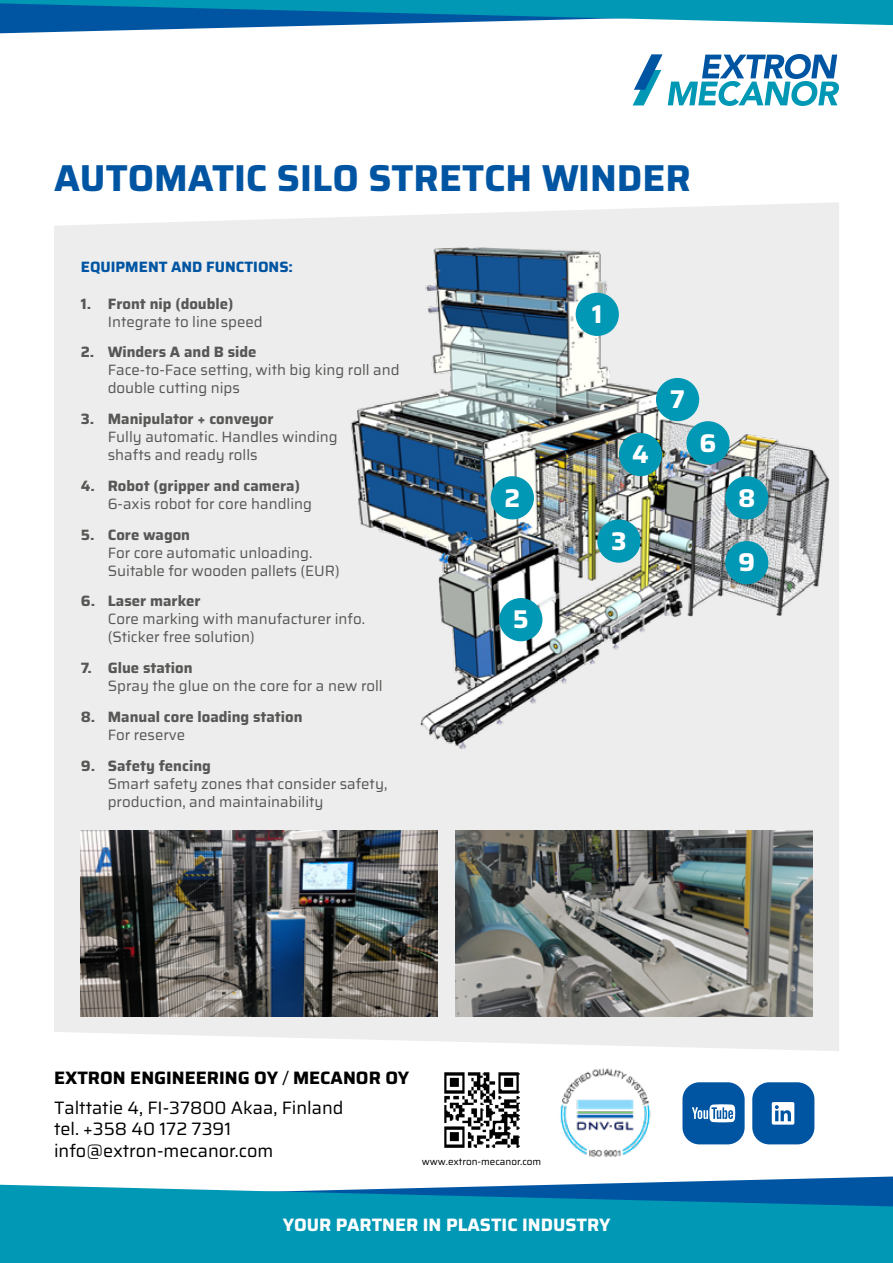
<style>
.page{position:relative;width:893px;height:1263px;background:#fff}
.page>*{position:absolute;margin:0;border:0;box-sizing:border-box;transform-origin:0 0}
.t1{font:700 37.5px "Saira";color:#0055a3}
.t2{font:700 25.65px "Saira";color:#fff}
.t3{font:18px/30.2px "Saira";color:#000}
.t4{font:700 18px "Saira";color:#fff}
.t5{font:15px/18px "Saira";color:#575756}
.t6{font:700 15px "Saira";color:#575756}
.t7{font:700 15px "Saira";color:#0055a3}
.t8{font:9.9px "Saira";color:#000}
.s1{font-weight:700}
</style>
<div class="page">
<svg style="left:682px;top:1176px;width:211px;height:8px;fill:#0055a3"></svg>
<svg style="left:0;top:1184px;width:893px;height:79px;background:#0894b4"></svg>
<svg style="left:0;top:25px;width:893px;height:9px"></svg>
<svg style="left:0;top:0;width:893px;height:25px;background:#1488b4"></svg>
<div style="left:54px;top:202px;width:785px;height:849px;background:#ededed"></div>
<svg style="left:633px;top:54px;width:206px;height:52px"></svg>
<img style="left:527px;top:1068px;width:155px;height:125px">
<img style="left:444px;top:1072px;width:75px;height:75px">
<div style="left:682px;top:1082px;width:63px;height:62px;background:#0055a3;border-radius:17px"></div>
<svg style="left:692px;top:1104px;width:43px;height:18px"></svg>
<div style="left:752px;top:1082px;width:62px;height:62px;background:#0055a3;border-radius:17px"></div>
<svg style="left:772px;top:1102px;width:22px;height:22px"></svg>
<img style="left:81px;top:831px;width:356px;height:185px">
<img style="left:455px;top:831px;width:357px;height:185px">
<img style="left:340px;top:231px;width:499px;height:533px">
<div style="left:576px;top:293px;width:43px;height:43px;background:#0098b4;border-radius:50%"></div>
<div style="left:491px;top:476px;width:43px;height:43px;background:#0098b4;border-radius:50%"></div>
<div style="left:597px;top:519px;width:43px;height:44px;background:#0098b4;border-radius:50%"></div>
<div style="left:619px;top:433px;width:43px;height:43px;background:#0098b4;border-radius:50%"></div>
<div style="left:499px;top:598px;width:43px;height:43px;background:#0098b4;border-radius:50%"></div>
<div style="left:686px;top:421px;width:44px;height:43px;background:#0098b4;border-radius:50%"></div>
<div style="left:656px;top:378px;width:43px;height:43px;background:#0098b4;border-radius:50%"></div>
<div style="left:725px;top:476px;width:43px;height:43px;background:#0098b4;border-radius:50%"></div>
<div style="left:725px;top:541px;width:43px;height:43px;background:#0098b4;border-radius:50%"></div>
<h1 class="t1" style="left:54px;top:149px;width:638px">AUTOMATIC SILO STRETCH WINDER</h1>
<p class="t7" style="left:81px;top:256px;width:214px">EQUIPMENT AND FUNCTIONS:</p>
<p class="t6" style="left:81px;top:292px;width:154px">1. Front nip (double)</p>
<p class="t5" style="left:108px;top:312px;width:156px">Integrate to line speed</p>
<p class="t6" style="left:81px;top:340px;width:177px">2. Winders A and B side</p>
<p class="t5" style="left:108px;top:361px;width:293px">Face-to-Face setting, with big king roll and double cutting nips</p>
<p class="t6" style="left:81px;top:407px;width:194px">3. Manipulator + conveyor</p>
<p class="t5" style="left:108px;top:428px;width:231px">Fully automatic. Handles winding shafts and ready rolls</p>
<p class="t6" style="left:81px;top:474px;width:221px">4. Robot (gripper and camera)</p>
<p class="t5" style="left:108px;top:494px;width:206px">6-axis robot for core handling</p>
<p class="t6" style="left:81px;top:523px;width:111px">5. Core wagon</p>
<p class="t5" style="left:108px;top:543px;width:233px">For core automatic unloading.<br>Suitable for wooden pallets (EUR)</p>
<p class="t6" style="left:81px;top:589px;width:121px">6. Laser marker</p>
<p class="t5" style="left:108px;top:610px;width:259px">Core marking with manufacturer info. (Sticker free solution)</p>
<p class="t6" style="left:81px;top:656px;width:113px">7. Glue station</p>
<p class="t5" style="left:108px;top:677px;width:276px">Spray the glue on the core for a new roll</p>
<p class="t6" style="left:81px;top:705px;width:223px">8. Manual core loading station</p>
<p class="t5" style="left:108px;top:725px;width:79px">For reserve</p>
<p class="t6" style="left:81px;top:754px;width:132px">9. Safety fencing</p>
<p class="t5" style="left:108px;top:774px;width:281px">Smart safety zones that consider safety, production, and maintainability</p>
<h2 class="t2" style="left:504px;top:478px;width:17px">2</h2>
<h2 class="t2" style="left:513px;top:599px;width:17px">5</h2>
<h2 class="t2" style="left:592px;top:294px;width:12px">1</h2>
<h2 class="t2" style="left:632px;top:434px;width:18px">4</h2>
<h2 class="t2" style="left:670px;top:379px;width:16px">7</h2>
<h2 class="t2" style="left:700px;top:423px;width:18px">6</h2>
<h2 class="t2" style="left:611px;top:521px;width:17px">3</h2>
<h2 class="t2" style="left:738px;top:478px;width:19px">8</h2>
<h2 class="t2" style="left:738px;top:543px;width:18px">9</h2>
<p class="t3" style="left:54px;top:1062px;width:357px"><span class="s1">EXTRON ENGINEERING OY</span> / <span class="s1">MECANOR OY<br></span>Talttatie 4, FI-37800 Akaa, Finland</p>
<p class="t3" style="left:54px;top:1118px;width:221px;line-height:21.6px">tel. +358 40 172 7391 info@extron-mecanor.com</p>
<p class="t8" style="left:422px;top:1154px;width:121px">www.extron-mecanor.com</p>
<p class="t4" style="left:283px;top:1211px;width:329px">YOUR PARTNER IN PLASTIC INDUSTRY</p>
</div>
